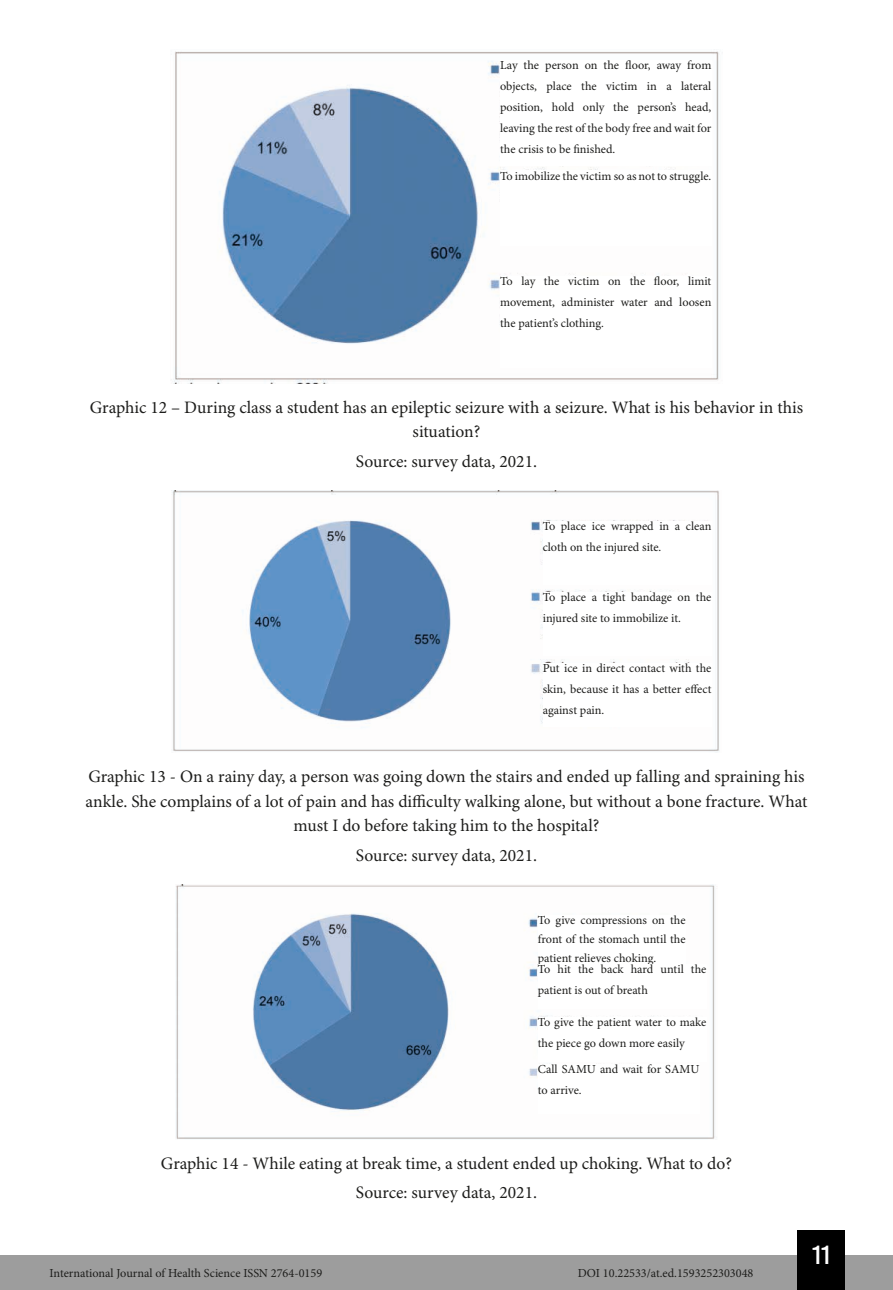
<style>
.page{position:relative;width:893px;height:1290px;background:#fff}
.page>*{position:absolute;margin:0;border:0;box-sizing:border-box;transform-origin:0 0}
.t1{font:26.25px "Bebas Kai";color:#fff}
.t2{font:17.5px/24.5px "Minion Pro";color:#1d1d1b;text-align:center}
.t3{font:12.25px/21px "Minion Pro";color:#1d1d1b}
</style>
<div class="page">
<div style="left:0;top:1255px;width:893px;height:35px;background:#9d9d9d"></div>
<div style="left:797px;top:1230px;width:48px;height:60px;background:#000"></div>
<img style="left:173px;top:51px;width:546px;height:332px">
<img style="left:172px;top:490px;width:548px;height:262px">
<img style="left:176px;top:884px;width:539px;height:255px">
<div style="left:500px;top:61px;width:211px;height:105px;background:#fff"></div>
<div style="left:500px;top:171px;width:211px;height:75px;background:#fff"></div>
<div style="left:500px;top:276px;width:211px;height:92px;background:#fff"></div>
<div style="left:543px;top:521px;width:168px;height:63px;background:#fff"></div>
<div style="left:543px;top:592px;width:168px;height:64px;background:#fff"></div>
<div style="left:543px;top:663px;width:168px;height:64px;background:#fff"></div>
<div style="left:538px;top:915px;width:148px;height:49px;background:#fff"></div>
<div style="left:538px;top:964px;width:168px;height:45px;background:#fff"></div>
<div style="left:538px;top:1017px;width:168px;height:45px;background:#fff"></div>
<div style="left:538px;top:1064px;width:161px;height:50px;background:#fff"></div>
<p class="t3" style="left:500px;top:56px;width:213px;text-align:justify">Lay the person on the floor, away from objects, place the victim in a lateral position, hold only the person’s head, leaving the rest of the body free and wait for the crisis to be finished.</p>
<p class="t3" style="left:500px;top:166px;width:213px">To imobilize the victim so as not to struggle.</p>
<p class="t3" style="left:500px;top:271px;width:213px;text-align:justify">To lay the victim on the floor, limit movement, administer water and loosen the patient’s clothing.</p>
<h2 class="t2" style="left:90px;top:395px;width:715px">Graphic 12 – During class a student has an epileptic seizure with a seizure. What is his behavior in this situation?</h2>
<h2 class="t2" style="left:356px;top:449px;width:183px">Source: survey data, 2021.</h2>
<p class="t3" style="left:543px;top:516px;width:170px">To place ice wrapped in a clean cloth on the injured site.</p>
<p class="t3" style="left:543px;top:587px;width:170px">To place a tight bandage on the injured site to immobilize it.</p>
<p class="t3" style="left:543px;top:658px;width:170px;text-align:justify">Put ice in direct contact with the skin, because it has a better effect against pain.</p>
<p class="t2" style="left:86px;top:765px;width:723px">Graphic 13 - On a rainy day, a person was going down the stairs and ended up falling and spraining his ankle. She complains of a lot of pain and has difficulty walking alone, but without a bone fracture. What must I do before taking him to the hospital?</p>
<h2 class="t2" style="left:356px;top:844px;width:183px">Source: survey data, 2021.</h2>
<p class="t3" style="left:538px;top:911px;width:149px;line-height:19.2px;text-align:justify">To give compressions on the front of the stomach until the patient relieves choking.</p>
<p class="t3" style="left:538px;top:959px;width:170px">To hit the back hard until the patient is out of breath</p>
<p class="t3" style="left:538px;top:1012px;width:170px">To give the patient water to make the piece go down more easily</p>
<p class="t3" style="left:538px;top:1059px;width:163px">Call SAMU and wait for SAMU to arrive.</p>
<h2 class="t2" style="left:161px;top:1149px;width:572px;line-height:29.4px">Graphic 14 - While eating at break time, a student ended up choking. What to do?<br>Source: survey data, 2021.</h2>
<p class="t3" style="left:50px;top:1263px;width:274px">International Journal of Health Science ISSN 2764-0159</p>
<p class="t3" style="left:578px;top:1263px;width:177px">DOI 10.22533/at.ed.1593252303048</p>
<h1 class="t1" style="left:812px;top:1241px;width:19px">11</h1>
</div>
